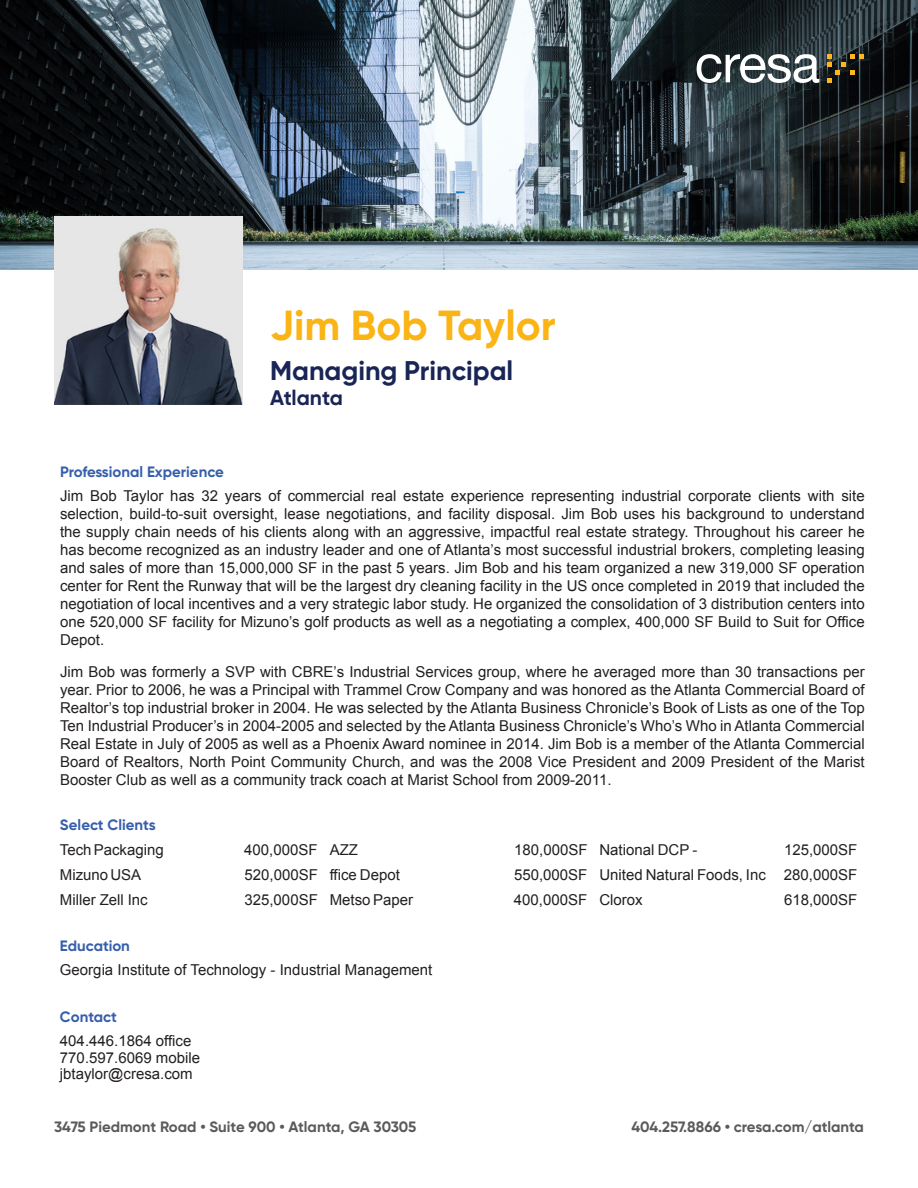
<style>
.page{position:relative;width:918px;height:1188px;background:#fff}
.page>*{position:absolute;margin:0;border:0;box-sizing:border-box;transform-origin:0 0}
.t1{font:700 42px "Gilroy";color:#fbb416}
.t2{font:700 27px "Gilroy";color:#1a2557}
.t3{font:700 21px "Gilroy";letter-spacing:-.005em;color:#1a2557}
.t4{font:15px/18px "Arial";color:#231f20;text-align:justify}
.t5{font:700 15px "Gilroy";color:#595a59}
.t6{font:700 15px "Gilroy";color:#355eab}
</style>
<div class="page">
<img style="left:0;top:0;width:918px;height:270px">
<img style="left:54px;top:216px;width:189px;height:189px">
<svg style="left:697px;top:54px;width:122px;height:29px"></svg>
<svg style="left:827px;top:54px;width:37px;height:29px"></svg>
<p class="t1" style="left:270px;top:299px;width:287px">Jim Bob Taylor</p>
<p class="t2" style="left:270px;top:354px;width:245px">Managing Principal</p>
<p class="t3" style="left:270px;top:385px;width:74px">Atlanta</p>
<p class="t6" style="left:60px;top:463px;width:165px">Professional Experience</p>
<p class="t4" style="left:60px;top:487px;width:806px">Jim Bob Taylor has 32 years of commercial real estate experience representing industrial corporate clients with site selection, build-to-suit oversight, lease negotiations, and facility disposal. Jim Bob uses his background to understand the supply chain needs of his clients along with an aggressive, impactful real estate strategy. Throughout his career he has become recognized as an industry leader and one of Atlanta’s most successful industrial brokers, completing leasing and sales of more than 15,000,000 SF in the past 5 years. Jim Bob and his team organized a new 319,000 SF operation center for Rent the Runway that will be the largest dry cleaning facility in the US once completed in 2019 that included the negotiation of local incentives and a very strategic labor study. He organized the consolidation of 3 distribution centers into one 520,000 SF facility for Mizuno’s golf products as well as a negotiating a complex, 400,000 SF Build to Suit for Office Depot.</p>
<p class="t4" style="left:60px;top:663px;width:806px">Jim Bob was formerly a SVP with CBRE’s Industrial Services group, where he averaged more than 30 transactions per year. Prior to 2006, he was a Principal with Trammel Crow Company and was honored as the Atlanta Commercial Board of Realtor’s top industrial broker in 2004. He was selected by the Atlanta Business Chronicle’s Book of Lists as one of the Top Ten Industrial Producer’s in 2004-2005 and selected by the Atlanta Business Chronicle’s Who’s Who in Atlanta Commercial Real Estate in July of 2005 as well as a Phoenix Award nominee in 2014. Jim Bob is a member of the Atlanta Commercial Board of Realtors, North Point Community Church, and was the 2008 Vice President and 2009 President of the Marist Booster Club as well as a community track coach at Marist School from 2009-2011.</p>
<p class="t6" style="left:60px;top:816px;width:97px">Select Clients</p>
<p class="t4" style="left:60px;top:841px;width:105px">Tech Packaging</p>
<p class="t4" style="left:244px;top:841px;width:75px">400,000SF</p>
<p class="t4" style="left:330px;top:841px;width:30px">AZZ</p>
<p class="t4" style="left:514px;top:841px;width:75px">180,000SF</p>
<p class="t4" style="left:599px;top:841px;width:99px">National DCP -</p>
<p class="t4" style="left:784px;top:841px;width:75px">125,000SF</p>
<p class="t4" style="left:60px;top:866px;width:83px">Mizuno USA</p>
<p class="t4" style="left:245px;top:866px;width:75px">520,000SF</p>
<p class="t4" style="left:330px;top:866px;width:72px">ffice Depot</p>
<p class="t4" style="left:514px;top:866px;width:75px">550,000SF</p>
<p class="t4" style="left:599px;top:866px;width:259px">United Natural Foods, Inc 280,000SF</p>
<p class="t4" style="left:60px;top:891px;width:89px">Miller Zell Inc</p>
<p class="t4" style="left:244px;top:891px;width:75px">325,000SF</p>
<p class="t4" style="left:330px;top:891px;width:85px">Metso Paper</p>
<p class="t4" style="left:514px;top:891px;width:75px">400,000SF</p>
<p class="t4" style="left:599px;top:891px;width:45px">Clorox</p>
<p class="t4" style="left:784px;top:891px;width:75px">618,000SF</p>
<p class="t6" style="left:60px;top:937px;width:72px">Education</p>
<p class="t4" style="left:60px;top:961px;width:374px">Georgia Institute of Technology - Industrial Management</p>
<p class="t6" style="left:60px;top:1007px;width:58px">Contact</p>
<p class="t4" style="left:60px;top:1032px;width:133px">404.446.1864 office</p>
<p class="t4" style="left:60px;top:1048px;width:142px">770.597.6069 mobile</p>
<p class="t4" style="left:60px;top:1065px;width:134px">jbtaylor@cresa.com</p>
<p class="t5" style="left:54px;top:1118px;width:364px">3475 Piedmont Road • Suite 900 • Atlanta, GA 30305</p>
<p class="t5" style="left:631px;top:1118px;width:234px">404.257.8866 • cresa.com/atlanta</p>
</div>
